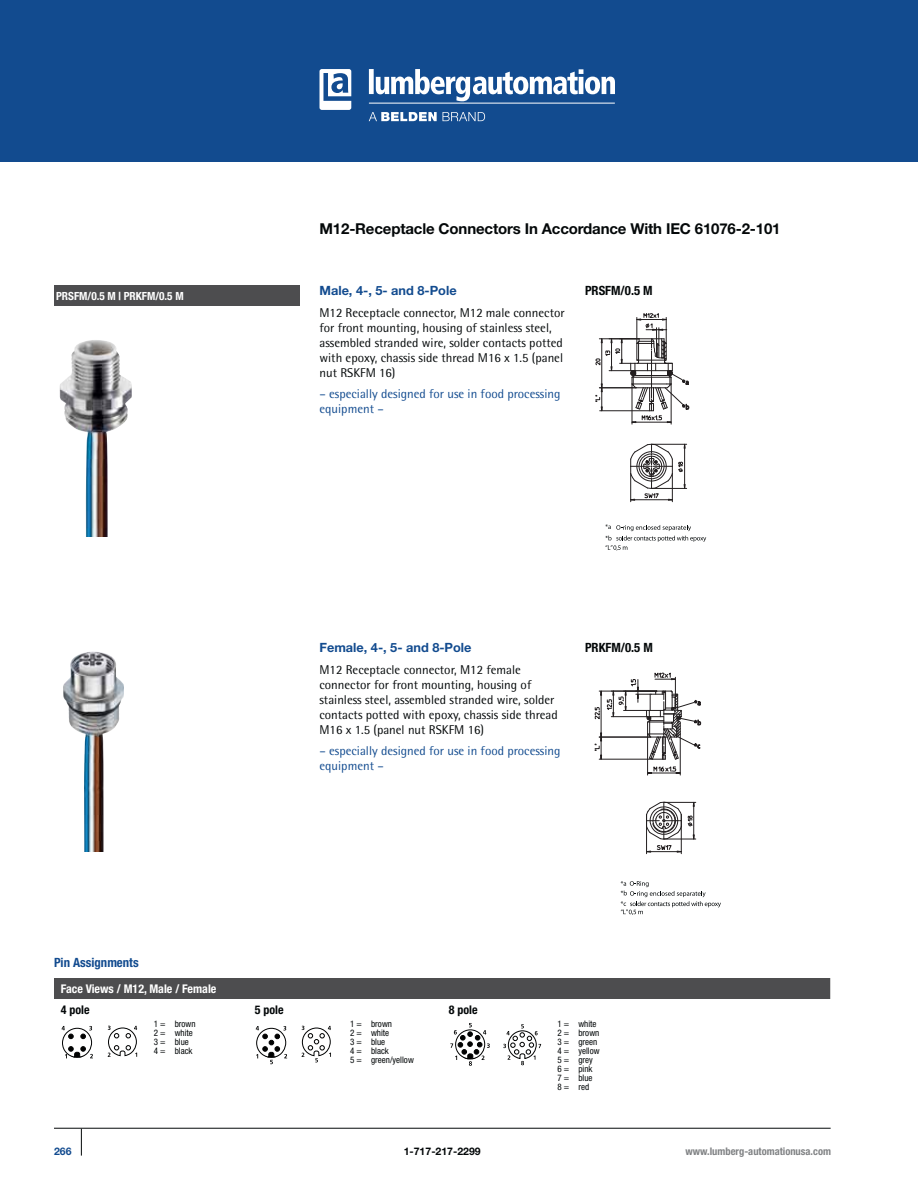
<style>
.page{position:relative;width:918px;height:1188px;background:#fff}
.page>*{position:absolute;margin:0;border:0;box-sizing:border-box;transform-origin:0 0}
.t1{font:700 15px "Helvetica Neue";letter-spacing:-.01em;color:#040809}
.t2{font:12.75px/15px "Rotis Semi Sans Std";color:#040809}
.t3{font:12.75px/15px "Rotis Semi Sans Std";color:#124b8f}
.t4{font:700 12.75px "Helvetica Neue";color:#124b8f}
.t5{font:700 condensed 12.75px "Helvetica Neue LT";color:#040809}
.t6{font:700 condensed 12.75px "Helvetica Neue LT";color:#124b8f}
.t7{font:700 condensed 12px "Helvetica Neue LT";color:#fff}
.t8{font:700 condensed 12px "Helvetica Neue LT";color:#040809}
.t9{font:700 condensed 11.25px "Helvetica Neue LT";color:#fff}
.t10{font:700 condensed 10.5px "Helvetica Neue LT";color:#808284}
.t11{font:700 10.5px "Helvetica Neue";color:#040809}
.t12{font:700 10.5px "Helvetica Neue";color:#124b8f}
.t13{font:condensed 9px/9px "Helvetica Neue LT";color:#040809}
</style>
<div class="page">
<div style="left:0;top:0;width:918px;height:162px;background:#124b8f"></div>
<svg style="left:81px;top:1129px;width:1px;height:27px"></svg>
<hr style="left:54px;top:1128px;width:777px;height:1px;background:#040809">
<svg style="left:369px;top:112px;width:68px;height:9px"></svg>
<svg style="left:443px;top:112px;width:42px;height:9px"></svg>
<hr style="left:369px;top:103px;width:246px;height:1px;background:#fff">
<svg style="left:369px;top:69px;width:246px;height:32px"></svg>
<svg style="left:320px;top:69px;width:31px;height:41px"></svg>
<div style="left:54px;top:285px;width:245px;height:21px;background:#4d4d4f"></div>
<hr style="left:671px;top:384px;width:1px;height:40px;background:#221e1f">
<hr style="left:632px;top:384px;width:1px;height:40px;background:#221e1f">
<svg style="left:595px;top:313px;width:94px;height:110px"></svg>
<hr style="left:652px;top:488px;width:35px;height:1px;background:#221e1f">
<hr style="left:652px;top:444px;width:35px;height:1px;background:#221e1f">
<svg style="left:630px;top:444px;width:56px;height:58px"></svg>
<svg style="left:605px;top:524px;width:101px;height:27px"></svg>
<hr style="left:680px;top:734px;width:1px;height:41px;background:#221e1f">
<hr style="left:647px;top:734px;width:1px;height:41px;background:#221e1f">
<hr style="left:681px;top:815px;width:1px;height:39px;background:#221e1f">
<hr style="left:646px;top:815px;width:1px;height:39px;background:#221e1f">
<hr style="left:664px;top:802px;width:32px;height:1px;background:#221e1f">
<hr style="left:664px;top:839px;width:32px;height:1px;background:#221e1f">
<svg style="left:646px;top:802px;width:49px;height:51px"></svg>
<svg style="left:594px;top:672px;width:107px;height:102px"></svg>
<svg style="left:621px;top:881px;width:100px;height:34px"></svg>
<div style="left:54px;top:978px;width:776px;height:21px;background:#4d4d4f"></div>
<svg style="left:62px;top:1026px;width:31px;height:32px"></svg>
<svg style="left:256px;top:1026px;width:31px;height:38px"></svg>
<svg style="left:450px;top:1023px;width:40px;height:43px"></svg>
<svg style="left:108px;top:1026px;width:29px;height:31px"></svg>
<svg style="left:302px;top:1026px;width:29px;height:36px"></svg>
<svg style="left:503px;top:1024px;width:38px;height:41px"></svg>
<img style="left:63px;top:652px;width:61px;height:200px">
<img style="left:60px;top:340px;width:72px;height:197px">
<p class="t1" style="left:320px;top:223px;width:463px">M12-Receptacle Connectors In Accordance With IEC 61076-2-101</p>
<p class="t9" style="left:56px;top:292px;width:129px">PRSFM/0.5 M | PRKFM/0.5 M</p>
<p class="t4" style="left:320px;top:286px;width:139px">Male, 4-, 5- and 8-Pole</p>
<p class="t2" style="left:320px;top:306px;width:247px">M12 Receptacle connector, M12 male connector for front mounting, housing of stainless steel, assembled stranded wire, solder contacts potted with epoxy, chassis side thread M16 x 1.5 (panel nut RSKFM 16)</p>
<p class="t3" style="left:320px;top:388px;width:243px">– especially designed for use in food processing equipment –</p>
<p class="t5" style="left:585px;top:286px;width:69px">PRSFM/0.5 M</p>
<p class="t4" style="left:320px;top:643px;width:154px">Female, 4-, 5- and 8-Pole</p>
<p class="t2" style="left:320px;top:663px;width:240px">M12 Receptacle connector, M12 female connector for front mounting, housing of stainless steel, assembled stranded wire, solder contacts potted with epoxy, chassis side thread M16 x 1.5 (panel nut RSKFM 16)</p>
<p class="t3" style="left:320px;top:745px;width:243px">– especially designed for use in food processing equipment –</p>
<p class="t5" style="left:585px;top:643px;width:69px">PRKFM/0.5 M</p>
<p class="t6" style="left:54px;top:958px;width:86px">Pin Assignments</p>
<p class="t7" style="left:61px;top:985px;width:157px">Face Views / M12, Male / Female</p>
<p class="t8" style="left:61px;top:1006px;width:30px">4 pole</p>
<p class="t8" style="left:255px;top:1006px;width:30px">5 pole</p>
<p class="t8" style="left:449px;top:1006px;width:30px">8 pole</p>
<p class="t13" style="left:154px;top:1020px;width:43px">1 = brown<br>2 = white<br>3 = blue<br>4 = black</p>
<p class="t13" style="left:350px;top:1020px;width:65px">1 = brown<br>2 = white<br>3 = blue<br>4 = black<br>5 = green/yellow</p>
<p class="t13" style="left:557px;top:1020px;width:44px">1 = white<br>2 = brown<br>3 = green<br>4 = yellow<br>5 = grey<br>6 = pink<br>7 = blue<br>8 = red</p>
<p class="t12" style="left:54px;top:1148px;width:19px">266</p>
<p class="t11" style="left:404px;top:1148px;width:79px">1-717-217-2299</p>
<p class="t10" style="left:686px;top:1147px;width:147px">www.lumberg-automationusa.com</p>
</div>
